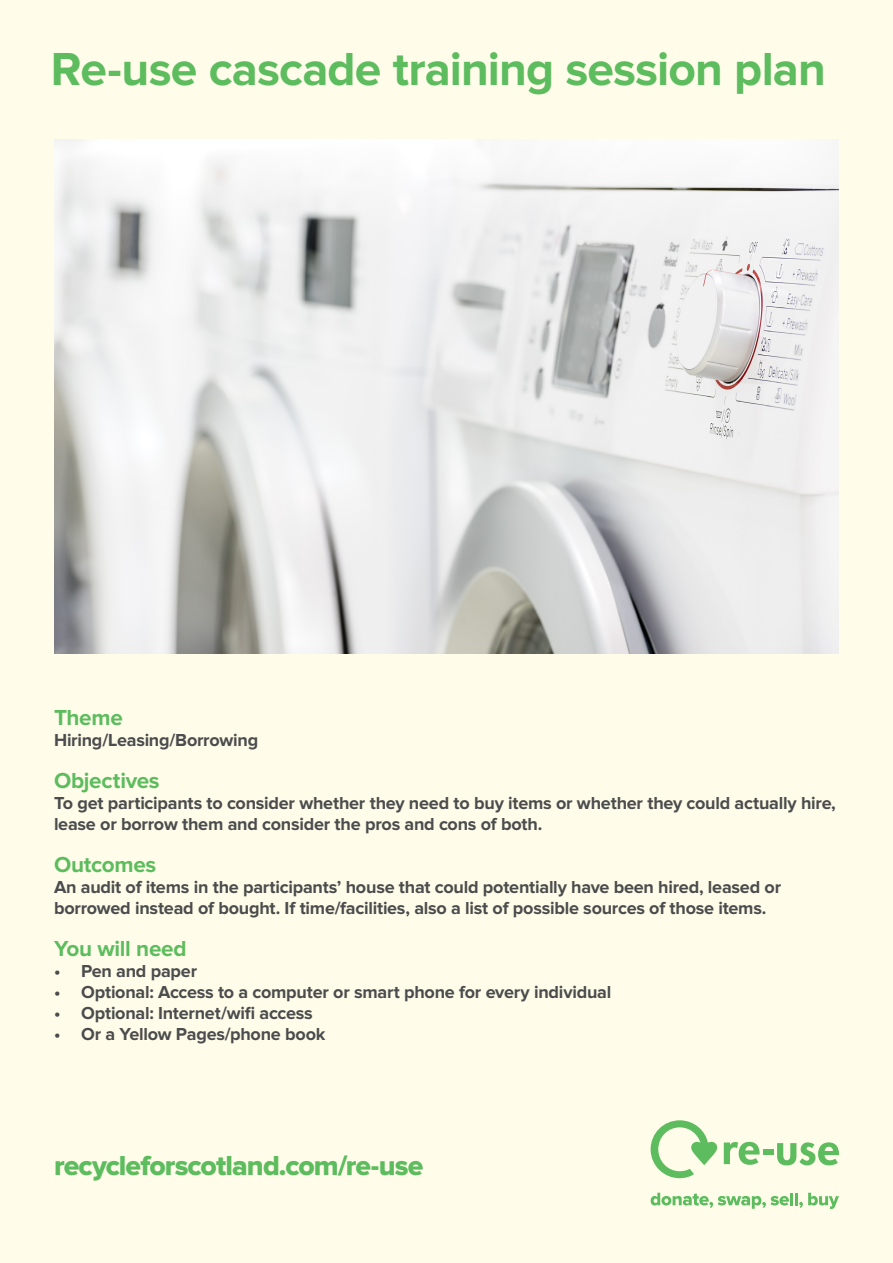
<style>
.page{position:relative;width:893px;height:1263px;background:#fffde9}
.page>*{position:absolute;margin:0;border:0;box-sizing:border-box;transform-origin:0 0}
.t1{font:700 48px "Proxima Nova";letter-spacing:-.02em;color:#5cbc5e}
.t2{font:28.5px "Proxima Nova Extrabld";letter-spacing:-.035em;color:#5cbc5e}
.t3{font:700 22.5px "Proxima Nova";letter-spacing:-.015em;color:#5cbc5e}
.t4{font:700 18px/21px "Proxima Nova";letter-spacing:-.015em;color:#4b4c4d}
</style>
<div class="page">
<svg style="left:651px;top:1193px;width:188px;height:16px"></svg>
<svg style="left:651px;top:1120px;width:109px;height:58px"></svg>
<svg style="left:777px;top:1142px;width:62px;height:23px"></svg>
<div style="left:763px;top:1149px;width:11px;height:5px;background:#5cbc5e"></div>
<img style="left:54px;top:139px;width:785px;height:515px">
<p class="t1" style="left:51px;top:47px;width:776px">Re-use cascade training session plan</p>
<p class="t3" style="left:54px;top:708px;width:70px">Theme</p>
<p class="t4" style="left:54px;top:731px;width:206px">Hiring/Leasing/Borrowing</p>
<p class="t3" style="left:54px;top:771px;width:107px">Objectives</p>
<p class="t4" style="left:54px;top:794px;width:783px">To get participants to consider whether they need to buy items or whether they could actually hire, lease or borrow them and consider the pros and cons of both.</p>
<p class="t3" style="left:54px;top:855px;width:104px">Outcomes</p>
<p class="t4" style="left:54px;top:878px;width:729px">An audit of items in the participants’ house that could potentially have been hired, leased or borrowed instead of bought. If time/facilities, also a list of possible sources of those items.</p>
<p class="t3" style="left:54px;top:939px;width:134px">You will need</p>
<p class="t4" style="left:54px;top:962px;width:145px">• Pen and paper</p>
<p class="t4" style="left:54px;top:983px;width:559px">• Optional: Access to a computer or smart phone for every individual</p>
<p class="t4" style="left:54px;top:1004px;width:260px">• Optional: Internet/wifi access</p>
<p class="t4" style="left:54px;top:1025px;width:273px">• Or a Yellow Pages/phone book</p>
<p class="t2" style="left:54px;top:1152px;width:371px">recycleforscotland.com/re-use</p>
</div>
